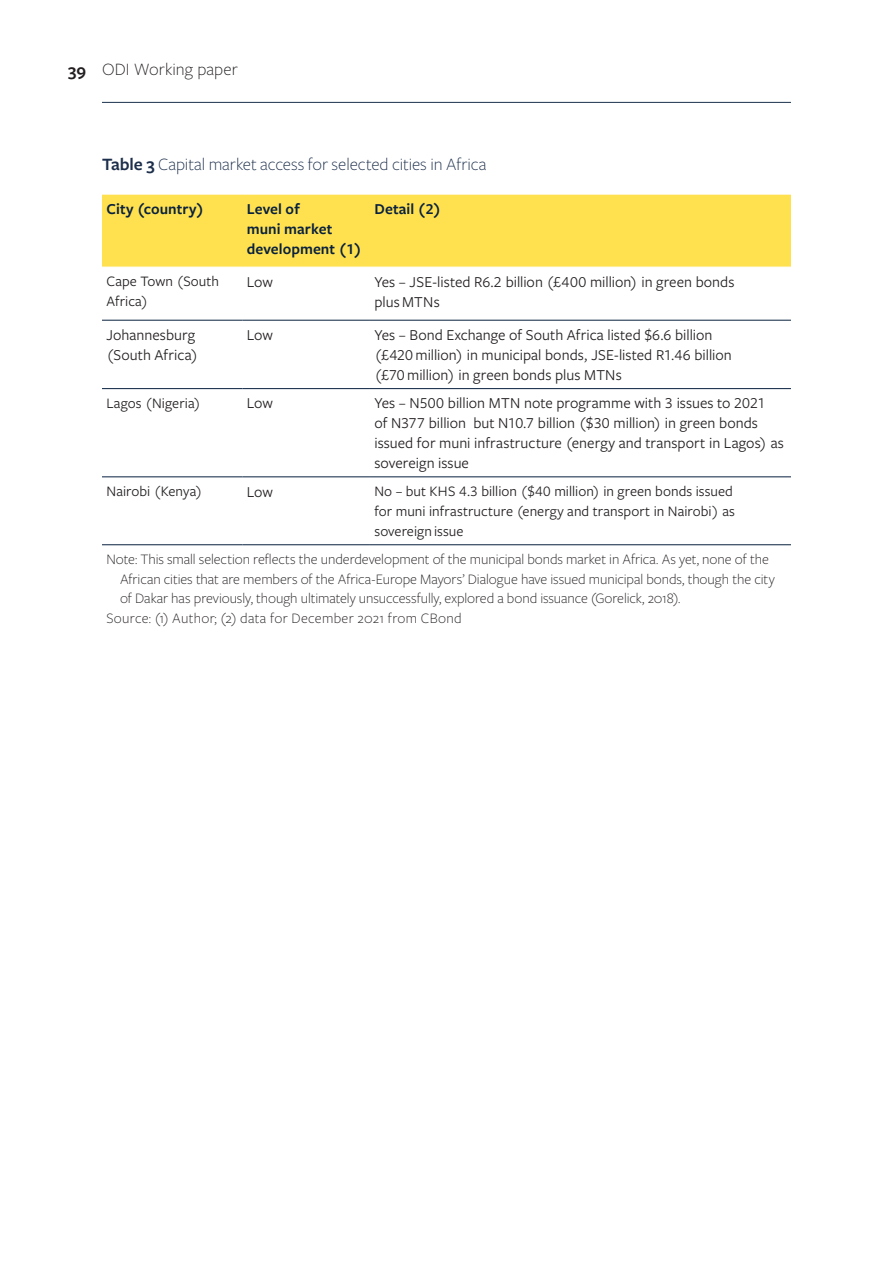
<style>
.page{position:relative;width:893px;height:1263px;background:#fff}
.page>*{position:absolute;margin:0;border:0;box-sizing:border-box;transform-origin:0 0}
.t1{font:300 18px "Freight Sans Pro";letter-spacing:-.005em;color:#1d2f4b}
.t2{font:300 18px "Freight Sans Pro";letter-spacing:.005em;color:#231f20}
.Table_body_left_alig{font:15.75px/19.8px "Freight Sans Pro";color:#231f20}
.Table_header_left_al{font:600 15.75px/19.8px "Freight Sans Pro";letter-spacing:.005em;color:#08213f}
.Table_note_source{font:300 15px/19.5px "Freight Sans Pro";letter-spacing:-.005em;color:#231f20}
.Table_body_left_alig-2{font:15px/19.8px "Freight Sans Pro";letter-spacing:.005em;color:#231f20}
.Table_note_source-2{font:300 15px "Freight Sans Pro";letter-spacing:.02em;color:#231f20}
.s1{font-weight:600}
</style>
<div class="page">
<hr style="left:102px;top:102px;width:689px;height:1px;background:#08213f">
<div style="left:102px;top:195px;width:689px;height:72px;background:#ffe04e"></div>
<hr style="left:102px;top:320px;width:140px;height:1px;background:#08213f">
<hr style="left:242px;top:320px;width:128px;height:1px;background:#08213f">
<hr style="left:370px;top:320px;width:421px;height:1px;background:#08213f">
<hr style="left:102px;top:388px;width:140px;height:1px;background:#08213f">
<hr style="left:242px;top:388px;width:128px;height:1px;background:#08213f">
<hr style="left:370px;top:388px;width:421px;height:1px;background:#08213f">
<hr style="left:102px;top:477px;width:140px;height:1px;background:#08213f">
<hr style="left:242px;top:477px;width:128px;height:1px;background:#08213f">
<hr style="left:370px;top:477px;width:421px;height:1px;background:#08213f">
<hr style="left:102px;top:544px;width:140px;height:1px;background:#08213f">
<hr style="left:242px;top:544px;width:128px;height:1px;background:#08213f">
<hr style="left:370px;top:544px;width:421px;height:1px;background:#08213f">
<p class="t2" style="left:68px;top:58px;width:171px"><span class="s1">39</span> ODI Working paper</p>
<p class="t1" style="left:102px;top:152px;width:386px"><span class="s1">Table 3</span> Capital market access for selected cities in Africa</p>
<p class="Table_header_left_al" style="left:106px;top:198px;width:99px">City (country)</p>
<p class="Table_header_left_al" style="left:247px;top:198px;width:116px">Level of<br>muni market development (1)</p>
<p class="Table_header_left_al" style="left:374px;top:198px;width:68px">Detail (2)</p>
<p class="Table_body_left_alig-2" style="left:106px;top:271px;width:114px">Cape Town (South<br>Africa)</p>
<p class="Table_body_left_alig" style="left:247px;top:271px;width:28px">Low</p>
<p class="Table_body_left_alig" style="left:374px;top:271px;width:361px">Yes – JSE-listed R6.2 billion (£400 million) in green bonds plus MTNs</p>
<p class="Table_body_left_alig" style="left:106px;top:324px;width:93px">Johannesburg (South Africa)</p>
<p class="Table_body_left_alig" style="left:247px;top:324px;width:28px">Low</p>
<p class="Table_body_left_alig" style="left:374px;top:324px;width:359px">Yes – Bond Exchange of South Africa listed $6.6 billion (£420 million) in municipal bonds, JSE-listed R1.46 billion (£70 million) in green bonds plus MTNs</p>
<p class="Table_body_left_alig-2" style="left:106px;top:392px;width:96px">Lagos (Nigeria)</p>
<p class="Table_body_left_alig" style="left:247px;top:393px;width:28px">Low</p>
<p class="Table_body_left_alig" style="left:374px;top:393px;width:411px">Yes – N500 billion MTN note programme with 3 issues to 2021<br>of N377 billion but N10.7 billion ($30 million) in green bonds issued for muni infrastructure (energy and transport in Lagos) as sovereign issue</p>
<p class="Table_body_left_alig-2" style="left:106px;top:481px;width:98px">Nairobi (Kenya)</p>
<p class="Table_body_left_alig" style="left:247px;top:481px;width:28px">Low</p>
<p class="Table_body_left_alig-2" style="left:374px;top:481px;width:362px">No – but KHS 4.3 billion ($40 million) in green bonds issued for muni infrastructure (energy and transport in Nairobi) as sovereign issue</p>
<p class="Table_note_source" style="left:120px;top:549px;width:656px;text-indent:-14px">Note: This small selection reflects the underdevelopment of the municipal bonds market in Africa. As yet, none of the<br>African cities that are members of the Africa-Europe Mayors’ Dialogue have issued municipal bonds, though the city of Dakar has previously, though ultimately unsuccessfully, explored a bond issuance (Gorelick, 2018).</p>
<p class="Table_note_source-2" style="left:106px;top:608px;width:357px">Source: (1) Author; (2) data for December 2021 from CBond</p>
</div>
